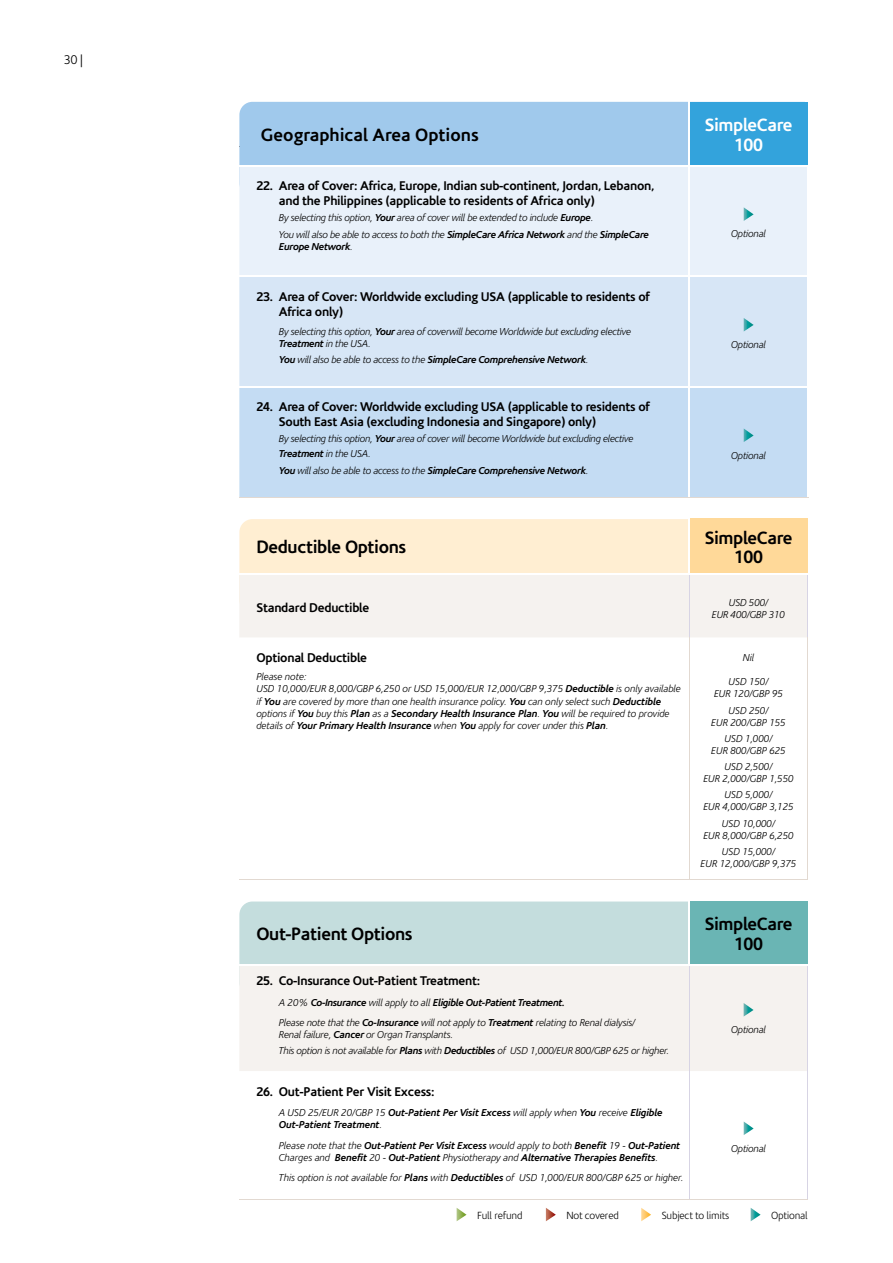
<style>
.page{position:relative;width:893px;height:1263px;background:#fff}
.page>*{position:absolute;margin:0;border:0;box-sizing:border-box;transform-origin:0 0}
.t1{font:700 18px/19.5px "Corisande";letter-spacing:-.02em;color:#000;text-align:center}
.t2{font:700 18px "Corisande";color:#000}
.t3{font:700 18px/19.5px "Corisande";letter-spacing:-.02em;color:#fff;text-align:center}
.t4{font:700 12.75px/15px "Corisande";letter-spacing:-.02em;color:#000}
.t5{font:300 12.75px "Corisande";color:#000}
.t6{font:300 10.5px "Corisande";letter-spacing:-.02em;color:#000}
.t7{font:italic 300 10.2px/12px "Corisande";letter-spacing:-.02em;color:#000;text-align:center}
.t8{font:italic 700 10.2px/12px "Corisande";letter-spacing:-.01em;color:#000}
.s1{font-weight:700}
.s2{font-weight:300}
</style>
<div class="page">
<div style="left:239px;top:519px;width:449px;height:54px;background:#ffeed2"></div>
<div style="left:239px;top:102px;width:449px;height:63px;background:#a0c9ec"></div>
<div style="left:689px;top:102px;width:119px;height:64px;background:#33a3dc"></div>
<div style="left:239px;top:167px;width:568px;height:108px;background:#e9f1fa"></div>
<div style="left:239px;top:277px;width:568px;height:109px;background:#d7e6f6"></div>
<div style="left:239px;top:388px;width:568px;height:109px;background:#c4dcf3"></div>
<div style="left:689px;top:519px;width:119px;height:55px;background:#ffd999"></div>
<div style="left:239px;top:575px;width:568px;height:62px;background:#f5f2ef"></div>
<svg style="left:239px;top:879px;width:568px;height:256px"></svg>
<div style="left:689px;top:901px;width:119px;height:64px;background:#6ab5b4"></div>
<hr style="left:689px;top:575px;width:1px;height:63px;background:#d7d4e4">
<hr style="left:807px;top:575px;width:1px;height:63px;background:#d7d4e4">
<hr style="left:689px;top:573px;width:119px;height:2px;background:#fff">
<hr style="left:689px;top:966px;width:1px;height:105px;background:#d7d4e4">
<hr style="left:807px;top:966px;width:1px;height:105px;background:#d7d4e4">
<hr style="left:239px;top:964px;width:569px;height:2px;background:#fff">
<hr style="left:689px;top:1071px;width:1px;height:128px;background:#d7d4e4">
<hr style="left:807px;top:1071px;width:1px;height:128px;background:#d7d4e4">
<hr style="left:239px;top:497px;width:450px;height:1px;background:#e2d9d1">
<hr style="left:239px;top:1199px;width:450px;height:1px;background:#e2d9d1">
<hr style="left:689px;top:638px;width:1px;height:242px;background:#e2d9d1">
<hr style="left:807px;top:638px;width:1px;height:242px;background:#e2d9d1">
<hr style="left:239px;top:880px;width:569px;height:1px;background:#e2d9d1">
<hr style="left:689px;top:102px;width:1px;height:63px;background:#fff">
<hr style="left:689px;top:519px;width:1px;height:54px;background:#fff">
<hr style="left:689px;top:901px;width:1px;height:63px;background:#fff">
<hr style="left:689px;top:497px;width:119px;height:1px;background:#e2d9d1">
<hr style="left:689px;top:1199px;width:119px;height:1px;background:#e2d9d1">
<hr style="left:239px;top:165px;width:569px;height:1px;background:#fff">
<hr style="left:689px;top:166px;width:1px;height:109px;background:#fff">
<hr style="left:689px;top:277px;width:1px;height:109px;background:#fff">
<hr style="left:689px;top:387px;width:1px;height:110px;background:#fff">
<svg style="left:744px;top:207px;width:10px;height:14px"></svg>
<svg style="left:744px;top:318px;width:10px;height:13px"></svg>
<svg style="left:744px;top:428px;width:10px;height:14px"></svg>
<svg style="left:744px;top:1003px;width:9px;height:13px"></svg>
<svg style="left:744px;top:1121px;width:10px;height:14px"></svg>
<svg style="left:457px;top:1208px;width:9px;height:13px"></svg>
<svg style="left:546px;top:1208px;width:10px;height:13px"></svg>
<svg style="left:751px;top:1208px;width:10px;height:13px"></svg>
<svg style="left:641px;top:1208px;width:10px;height:13px"></svg>
<p class="t5" style="left:64px;top:53px;width:21px">30 |</p>
<h1 class="t2" style="left:261px;top:124px;width:219px">Geographical Area Options</h1>
<h1 class="t3" style="left:705px;top:115px;width:89px">SimpleCare<br>100</h1>
<p class="t4" style="left:279px;top:178px;width:377px;text-indent:-22px">22. Area of Cover: Africa, Europe, Indian sub-continent, Jordan, Lebanon, and the Philippines (applicable to residents of Africa only)</p>
<p class="t7" style="left:279px;top:210px;width:372px;line-height:16.2px;text-align:left">By selecting this option, <span class="s1">Your</span> area of cover will be extended to include <span class="s1">Europe</span>.<br>You will also be able to access to both the <span class="s1">SimpleCare Africa Network</span> and the <span class="s1">SimpleCare</span></p>
<p class="t8" style="left:279px;top:240px;width:75px">Europe Network<span class="s2">.</span></p>
<p class="t7" style="left:731px;top:228px;width:36px">Optional</p>
<p class="t4" style="left:279px;top:289px;width:372px;text-indent:-22px">23. Area of Cover: Worldwide excluding USA (applicable to residents of<br>Africa only)</p>
<p class="t7" style="left:279px;top:326px;width:354px;text-align:left">By selecting this option, <span class="s1">Your</span> area of coverwill become Worldwide but excluding elective<br><span class="s1">Treatment</span> in the USA.</p>
<p class="t8" style="left:279px;top:354px;width:311px">You <span class="s2">will also be able to access to the</span> SimpleCare Comprehensive Network<span class="s2">.</span></p>
<p class="t4" style="left:279px;top:399px;width:372px;text-indent:-22px">24. Area of Cover: Worldwide excluding USA (applicable to residents of<br>South East Asia (excluding Indonesia and Singapore) only)</p>
<p class="t7" style="left:279px;top:432px;width:356px;line-height:15px;text-align:left">By selecting this option, <span class="s1">Your</span> area of cover will become Worldwide but excluding elective<br><span class="s1">Treatment</span> in the USA.</p>
<p class="t8" style="left:279px;top:464px;width:311px">You <span class="s2">will also be able to access to the</span> SimpleCare Comprehensive Network<span class="s2">.</span></p>
<p class="t7" style="left:731px;top:339px;width:36px">Optional</p>
<p class="t7" style="left:731px;top:449px;width:36px">Optional</p>
<h1 class="t1" style="left:256px;top:538px;width:152px">Deductible Options</h1>
<h1 class="t1" style="left:705px;top:528px;width:89px">SimpleCare<br>100</h1>
<p class="t4" style="left:256px;top:600px;width:114px">Standard Deductible</p>
<p class="t7" style="left:712px;top:596px;width:75px">USD 500/<br>EUR 400/GBP 310</p>
<p class="t4" style="left:256px;top:650px;width:112px">Optional Deductible</p>
<p class="t7" style="left:256px;top:671px;width:426px;text-align:left">Please note:<br>USD 10,000/EUR 8,000/GBP 6,250 or USD 15,000/EUR 12,000/GBP 9,375 <span class="s1">Deductible</span> is only available if <span class="s1">You</span> are covered by more than one health insurance policy. <span class="s1">You</span> can only select such <span class="s1">Deductible </span>options if <span class="s1">You</span> buy this <span class="s1">Plan</span> as a <span class="s1">Secondary Health Insurance Plan</span>. <span class="s1">You</span> will be required to provide details of <span class="s1">Your Primary Health Insurance</span> when <span class="s1">You</span> apply for cover under this <span class="s1">Plan</span>.</p>
<p class="t7" style="left:743px;top:651px;width:13px">Nil</p>
<p class="t7" style="left:714px;top:676px;width:71px">USD 150/<br>EUR 120/GBP 95</p>
<p class="t7" style="left:711px;top:704px;width:76px">USD 250/<br>EUR 200/GBP 155</p>
<p class="t7" style="left:711px;top:733px;width:76px">USD 1,000/<br>EUR 800/GBP 625</p>
<p class="t7" style="left:703px;top:761px;width:92px">USD 2,500/<br>EUR 2,000/GBP 1,550</p>
<p class="t7" style="left:703px;top:789px;width:92px">USD 5,000/<br>EUR 4,000/GBP 3,125</p>
<p class="t7" style="left:703px;top:817px;width:92px">USD 10,000/<br>EUR 8,000/GBP 6,250</p>
<p class="t7" style="left:701px;top:846px;width:97px">USD 15,000/<br>EUR 12,000/GBP 9,375</p>
<h1 class="t1" style="left:256px;top:924px;width:158px">Out-Patient Options</h1>
<h1 class="t1" style="left:705px;top:915px;width:89px">SimpleCare<br>100</h1>
<p class="t4" style="left:256px;top:973px;width:225px">25. Co-Insurance Out-Patient Treatment:</p>
<p class="t7" style="left:279px;top:992px;width:358px;line-height:20.5px;text-align:left">A 20% <span class="s1">Co-Insurance</span> will apply to all <span class="s1">Eligible Out-Patient Treatment.<br></span>Please note that the <span class="s1">Co-Insurance</span> will not apply to <span class="s1">Treatment</span> relating to Renal dialysis/</p>
<p class="t7" style="left:279px;top:1027px;width:392px;line-height:16.2px;text-align:left">Renal failure, <span class="s1">Cancer</span> or Organ Transplants.<br>This option is not available for <span class="s1">Plans</span> with <span class="s1">Deductibles</span> of USD 1,000/EUR 800/GBP 625 or higher.</p>
<p class="t7" style="left:731px;top:1024px;width:36px">Optional</p>
<p class="t4" style="left:256px;top:1084px;width:180px">26. Out-Patient Per Visit Excess:</p>
<p class="t8" style="left:279px;top:1107px;width:385px"><span class="s2">A USD 25/EUR 20/GBP 15</span> Out-Patient Per Visit Excess <span class="s2">will apply when</span> You <span class="s2">receive</span> Eligible<br>Out-Patient Treatment<span class="s2">.</span></p>
<p class="t8" style="left:279px;top:1139px;width:403px"><span class="s2">Please note that the</span> Out-Patient Per Visit Excess <span class="s2">would apply to both</span> Benefit <span class="s2">19 -</span> Out-Patient<br><span class="s2">Charges and</span> Benefit <span class="s2">20 -</span> Out-Patient <span class="s2">Physiotherapy and</span> Alternative Therapies Benefits<span class="s2">.</span></p>
<p class="t7" style="left:279px;top:1172px;width:406px">This option is not available for <span class="s1">Plans</span> with <span class="s1">Deductibles</span> of USD 1,000/EUR 800/GBP 625 or higher.</p>
<p class="t7" style="left:731px;top:1142px;width:36px">Optional</p>
<p class="t6" style="left:477px;top:1210px;width:47px">Full refund</p>
<p class="t6" style="left:566px;top:1210px;width:54px">Not covered</p>
<p class="t6" style="left:662px;top:1210px;width:69px">Subject to limits</p>
<p class="t6" style="left:771px;top:1210px;width:38px">Optional</p>
</div>
